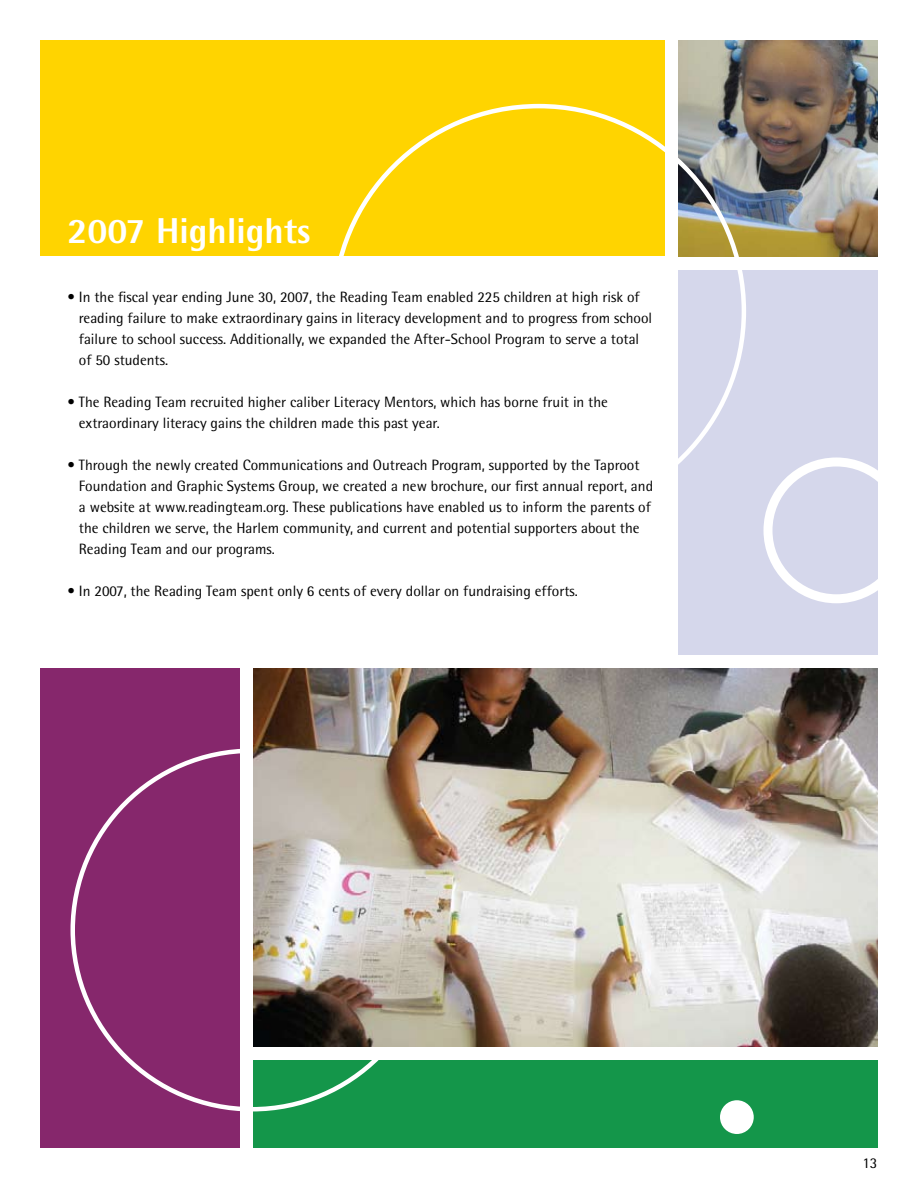
<style>
.page{position:relative;width:918px;height:1188px;background:#fff}
.page>*{position:absolute;margin:0;border:0;box-sizing:border-box;transform-origin:0 0}
.t1{font:800 36px "Rotis Semi Sans";color:#fff}
.t2{font:15px/21px "Rotis Semi Sans";color:#000}
.t3{font:15px "Rotis Semi Sans";color:#000}
</style>
<div class="page">
<div style="left:253px;top:1060px;width:625px;height:88px;background:#14964a"></div>
<div style="left:678px;top:270px;width:200px;height:385px;background:#d5d7eb"></div>
<div style="left:720px;top:1100px;width:34px;height:34px;background:#fff;border-radius:50%"></div>
<div style="left:763px;top:458px;width:146px;height:145px;border:9px solid #fff;border-radius:50%"></div>
<img style="left:678px;top:40px;width:200px;height:216px">
<div style="left:40px;top:40px;width:625px;height:216px;background:#ffd400"></div>
<div style="left:40px;top:668px;width:200px;height:480px;background:#86276c"></div>
<img style="left:253px;top:668px;width:625px;height:378px">
<h1 class="t1" style="left:68px;top:208px;width:245px">2007 Highlights</h1>
<p class="t2" style="left:79px;top:286px;width:575px;text-indent:-11px">• In the fiscal year ending June 30, 2007, the Reading Team enabled 225 children at high risk of reading failure to make extraordinary gains in literacy development and to progress from school failure to school success. Additionally, we expanded the After-School Program to serve a total of 50 students.</p>
<p class="t2" style="left:79px;top:391px;width:531px;text-indent:-11px">• The Reading Team recruited higher caliber Literacy Mentors, which has borne fruit in the extraordinary literacy gains the children made this past year.</p>
<p class="t2" style="left:79px;top:454px;width:576px;text-indent:-11px">• Through the newly created Communications and Outreach Program, supported by the Taproot Foundation and Graphic Systems Group, we created a new brochure, our first annual report, and a website at www.readingteam.org. These publications have enabled us to inform the parents of the children we serve, the Harlem community, and current and potential supporters about the Reading Team and our programs.</p>
<p class="t2" style="left:68px;top:580px;width:512px">• In 2007, the Reading Team spent only 6 cents of every dollar on fundraising efforts.</p>
<p class="t3" style="left:862px;top:1154px;width:17px">13</p>
</div>
